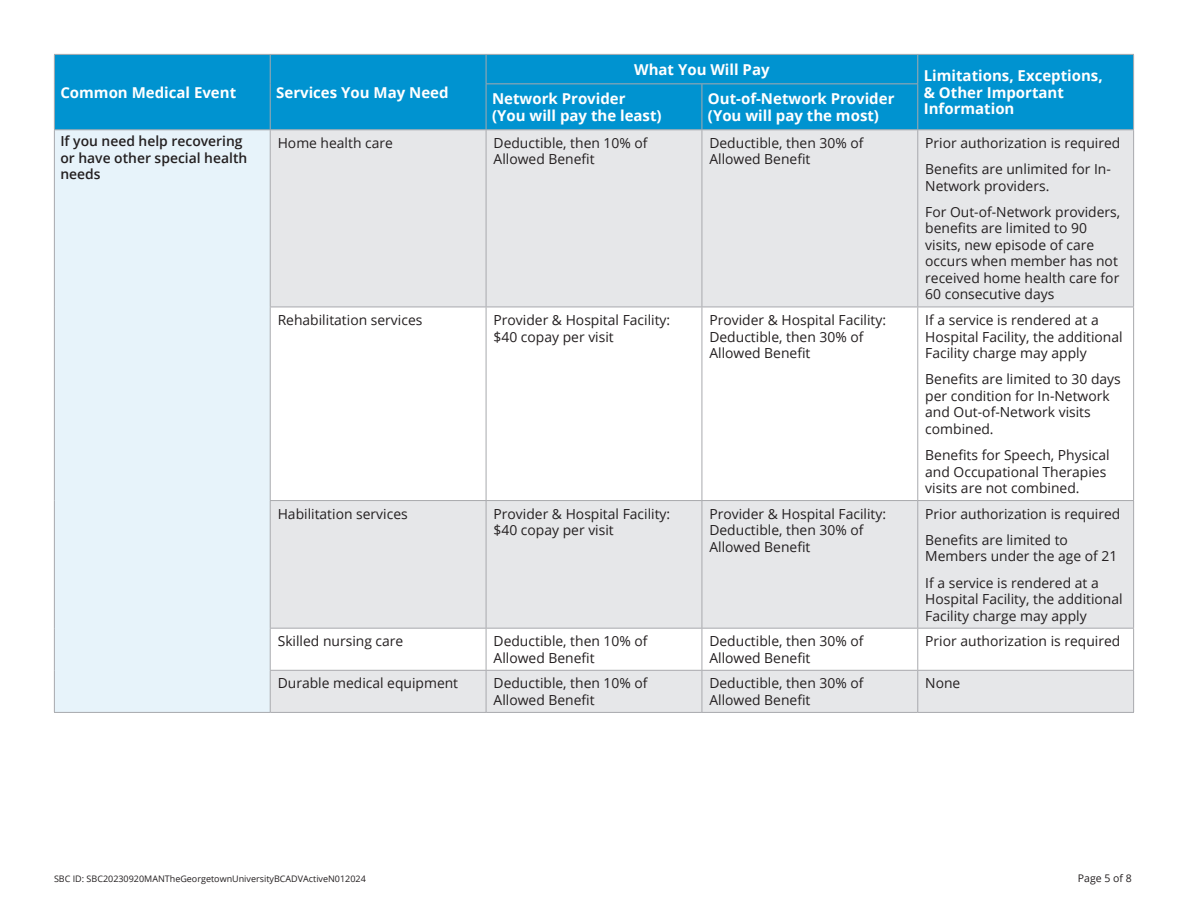
<style>
.page{position:relative;width:1188px;height:918px;background:#fff}
.page>*{position:absolute;margin:0;border:0;box-sizing:border-box;transform-origin:0 0}
.FLI-ChartHead{font:700 15px/16.5px "Open Sans";color:#fff}
.FLI-ChartBody-Regular{font:13.8px/16.5px "Open Sans";color:#231f20}
.FLI-ChartBody-Regular-2{font:600 13.8px/16.5px "Open Sans";color:#231f20}
.t1{font:10.5px "Open Sans";color:#231f20}
.t2{font:9px "Open Sans";color:#231f20}
</style>
<div class="page">
<div style="left:55px;top:55px;width:1078px;height:74px;background:#0093d0"></div>
<div style="left:54px;top:130px;width:216px;height:582px;background:#e7f3fa"></div>
<svg style="left:271px;top:130px;width:862px;height:582px;fill:#e6e7e9"></svg>
<hr style="left:54px;top:54px;width:216px;height:1px;background:#a8a9ad">
<svg style="left:54px;top:55px;width:1px;height:29px"></svg>
<hr style="left:54px;top:84px;width:1px;height:45px;background:#a8a9ad">
<hr style="left:54px;top:129px;width:216px;height:1px;background:#a8a9ad">
<hr style="left:270px;top:54px;width:216px;height:1px;background:#a8a9ad">
<svg style="left:270px;top:55px;width:1px;height:29px"></svg>
<hr style="left:270px;top:84px;width:1px;height:45px;background:#a8a9ad">
<hr style="left:486px;top:84px;width:1px;height:45px;background:#a8a9ad">
<hr style="left:270px;top:129px;width:216px;height:1px;background:#a8a9ad">
<hr style="left:486px;top:54px;width:216px;height:1px;background:#a8a9ad">
<svg style="left:486px;top:55px;width:1px;height:28px"></svg>
<hr style="left:702px;top:54px;width:216px;height:1px;background:#a8a9ad">
<hr style="left:486px;top:83px;width:216px;height:1px;background:#a8a9ad">
<hr style="left:702px;top:83px;width:216px;height:1px;background:#a8a9ad">
<hr style="left:918px;top:54px;width:216px;height:1px;background:#a8a9ad">
<svg style="left:917px;top:55px;width:1px;height:28px"></svg>
<svg style="left:1133px;top:55px;width:1px;height:29px"></svg>
<hr style="left:917px;top:84px;width:1px;height:45px;background:#a8a9ad">
<hr style="left:1133px;top:84px;width:1px;height:45px;background:#a8a9ad">
<hr style="left:918px;top:129px;width:216px;height:1px;background:#a8a9ad">
<hr style="left:270px;top:671px;width:1px;height:41px;background:#a8a9ad">
<hr style="left:486px;top:130px;width:1px;height:177px;background:#a8a9ad">
<hr style="left:702px;top:130px;width:1px;height:177px;background:#a8a9ad">
<hr style="left:917px;top:130px;width:1px;height:177px;background:#a8a9ad">
<hr style="left:1133px;top:130px;width:1px;height:177px;background:#a8a9ad">
<hr style="left:486px;top:307px;width:1px;height:193px;background:#a8a9ad">
<hr style="left:702px;top:307px;width:1px;height:193px;background:#a8a9ad">
<hr style="left:917px;top:307px;width:1px;height:193px;background:#a8a9ad">
<hr style="left:1133px;top:307px;width:1px;height:193px;background:#a8a9ad">
<hr style="left:486px;top:501px;width:1px;height:127px;background:#a8a9ad">
<hr style="left:702px;top:501px;width:1px;height:127px;background:#a8a9ad">
<hr style="left:917px;top:501px;width:1px;height:127px;background:#a8a9ad">
<hr style="left:1133px;top:501px;width:1px;height:127px;background:#a8a9ad">
<hr style="left:486px;top:629px;width:1px;height:41px;background:#a8a9ad">
<hr style="left:702px;top:629px;width:1px;height:41px;background:#a8a9ad">
<hr style="left:917px;top:629px;width:1px;height:41px;background:#a8a9ad">
<hr style="left:1133px;top:629px;width:1px;height:41px;background:#a8a9ad">
<hr style="left:486px;top:671px;width:1px;height:41px;background:#a8a9ad">
<hr style="left:702px;top:671px;width:1px;height:41px;background:#a8a9ad">
<hr style="left:917px;top:671px;width:1px;height:41px;background:#a8a9ad">
<hr style="left:1133px;top:671px;width:1px;height:41px;background:#a8a9ad">
<hr style="left:54px;top:130px;width:1px;height:177px;background:#a8a9ad">
<hr style="left:270px;top:130px;width:1px;height:177px;background:#a8a9ad">
<hr style="left:54px;top:307px;width:1px;height:194px;background:#a8a9ad">
<hr style="left:270px;top:307px;width:1px;height:193px;background:#a8a9ad">
<hr style="left:54px;top:501px;width:1px;height:127px;background:#a8a9ad">
<hr style="left:270px;top:501px;width:1px;height:127px;background:#a8a9ad">
<hr style="left:54px;top:628px;width:1px;height:42px;background:#a8a9ad">
<hr style="left:270px;top:629px;width:1px;height:41px;background:#a8a9ad">
<hr style="left:54px;top:670px;width:1px;height:42px;background:#a8a9ad">
<hr style="left:54px;top:712px;width:216px;height:1px;background:#a8a9ad">
<hr style="left:270px;top:307px;width:216px;height:1px;background:#a8a9ad">
<hr style="left:486px;top:307px;width:216px;height:1px;background:#a8a9ad">
<hr style="left:702px;top:307px;width:216px;height:1px;background:#a8a9ad">
<hr style="left:918px;top:307px;width:216px;height:1px;background:#a8a9ad">
<hr style="left:270px;top:500px;width:216px;height:1px;background:#a8a9ad">
<hr style="left:486px;top:500px;width:216px;height:1px;background:#a8a9ad">
<hr style="left:702px;top:500px;width:216px;height:1px;background:#a8a9ad">
<hr style="left:918px;top:500px;width:216px;height:1px;background:#a8a9ad">
<hr style="left:270px;top:628px;width:216px;height:1px;background:#a8a9ad">
<hr style="left:486px;top:628px;width:216px;height:1px;background:#a8a9ad">
<hr style="left:702px;top:628px;width:216px;height:1px;background:#a8a9ad">
<hr style="left:918px;top:628px;width:216px;height:1px;background:#a8a9ad">
<hr style="left:270px;top:670px;width:216px;height:1px;background:#a8a9ad">
<hr style="left:486px;top:670px;width:216px;height:1px;background:#a8a9ad">
<hr style="left:702px;top:670px;width:216px;height:1px;background:#a8a9ad">
<hr style="left:918px;top:670px;width:216px;height:1px;background:#a8a9ad">
<hr style="left:270px;top:712px;width:216px;height:1px;background:#a8a9ad">
<hr style="left:486px;top:712px;width:216px;height:1px;background:#a8a9ad">
<hr style="left:702px;top:712px;width:216px;height:1px;background:#a8a9ad">
<hr style="left:918px;top:712px;width:216px;height:1px;background:#a8a9ad">
<hr style="left:702px;top:84px;width:1px;height:45px;background:#a8a9ad">
<hr style="left:486px;top:129px;width:216px;height:1px;background:#a8a9ad">
<hr style="left:702px;top:129px;width:216px;height:1px;background:#a8a9ad">
<p class="FLI-ChartHead" style="left:60px;top:84px;width:177px">Common Medical Event</p>
<p class="FLI-ChartHead" style="left:276px;top:84px;width:174px">Services You May Need</p>
<p class="FLI-ChartHead" style="left:634px;top:61px;width:137px">What You Will Pay</p>
<p class="FLI-ChartHead" style="left:924px;top:67px;width:181px">Limitations, Exceptions, &amp; Other Important<br>Information</p>
<p class="FLI-ChartHead" style="left:708px;top:90px;width:188px">Out-of-Network Provider (You will pay the most)</p>
<p class="FLI-ChartHead" style="left:492px;top:90px;width:135px">Network Provider</p>
<p class="FLI-ChartHead" style="left:492px;top:107px;width:171px">(You will pay the least)</p>
<p class="FLI-ChartBody-Regular-2" style="left:60px;top:133px;width:188px">If you need help recovering or have other special health needs</p>
<p class="FLI-ChartBody-Regular" style="left:278px;top:134px;width:117px">Home health care</p>
<p class="FLI-ChartBody-Regular" style="left:494px;top:134px;width:156px">Deductible, then 10% of<br>Allowed Benefit</p>
<p class="FLI-ChartBody-Regular" style="left:709px;top:134px;width:156px">Deductible, then 30% of<br>Allowed Benefit</p>
<p class="FLI-ChartBody-Regular" style="left:925px;top:134px;width:197px">Prior authorization is required</p>
<p class="FLI-ChartBody-Regular" style="left:925px;top:161px;width:187px">Benefits are unlimited for In-<br>Network providers.</p>
<p class="FLI-ChartBody-Regular" style="left:925px;top:203px;width:196px">For Out-of-Network providers, benefits are limited to 90 visits, new episode of care occurs when member has not received home health care for<br>60 consecutive days</p>
<p class="FLI-ChartBody-Regular" style="left:278px;top:311px;width:146px">Rehabilitation services</p>
<p class="FLI-ChartBody-Regular" style="left:494px;top:311px;width:178px">Provider &amp; Hospital Facility: $40 copay per visit</p>
<p class="FLI-ChartBody-Regular" style="left:709px;top:311px;width:178px">Provider &amp; Hospital Facility:<br>Deductible, then 30% of<br>Allowed Benefit</p>
<p class="FLI-ChartBody-Regular" style="left:925px;top:311px;width:199px">If a service is rendered at a<br>Hospital Facility, the additional<br>Facility charge may apply</p>
<p class="FLI-ChartBody-Regular" style="left:925px;top:371px;width:197px">Benefits are limited to 30 days per condition for In-Network and Out-of-Network visits combined.</p>
<p class="FLI-ChartBody-Regular" style="left:925px;top:446px;width:186px">Benefits for Speech, Physical and Occupational Therapies visits are not combined.</p>
<p class="FLI-ChartBody-Regular" style="left:278px;top:505px;width:132px">Habilitation services</p>
<p class="FLI-ChartBody-Regular" style="left:494px;top:505px;width:178px">Provider &amp; Hospital Facility: $40 copay per visit</p>
<p class="FLI-ChartBody-Regular" style="left:709px;top:505px;width:178px">Provider &amp; Hospital Facility:<br>Deductible, then 30% of<br>Allowed Benefit</p>
<p class="FLI-ChartBody-Regular" style="left:925px;top:505px;width:197px">Prior authorization is required</p>
<p class="FLI-ChartBody-Regular" style="left:925px;top:531px;width:194px">Benefits are limited to<br>Members under the age of 21</p>
<p class="FLI-ChartBody-Regular" style="left:925px;top:574px;width:199px">If a service is rendered at a<br>Hospital Facility, the additional<br>Facility charge may apply</p>
<p class="FLI-ChartBody-Regular" style="left:278px;top:633px;width:127px">Skilled nursing care</p>
<p class="FLI-ChartBody-Regular" style="left:494px;top:633px;width:156px">Deductible, then 10% of<br>Allowed Benefit</p>
<p class="FLI-ChartBody-Regular" style="left:709px;top:633px;width:156px">Deductible, then 30% of<br>Allowed Benefit</p>
<p class="FLI-ChartBody-Regular" style="left:925px;top:633px;width:197px">Prior authorization is required</p>
<p class="FLI-ChartBody-Regular" style="left:278px;top:675px;width:182px">Durable medical equipment</p>
<p class="FLI-ChartBody-Regular" style="left:494px;top:675px;width:156px">Deductible, then 10% of<br>Allowed Benefit</p>
<p class="FLI-ChartBody-Regular" style="left:709px;top:675px;width:156px">Deductible, then 30% of<br>Allowed Benefit</p>
<p class="FLI-ChartBody-Regular" style="left:925px;top:675px;width:37px">None</p>
<p class="t2" style="left:54px;top:873px;width:313px">SBC ID: SBC20230920MANTheGeorgetownUniversityBCADVActiveN012024</p>
<p class="t1" style="left:1078px;top:871px;width:55px">Page 5 of 8</p>
</div>
